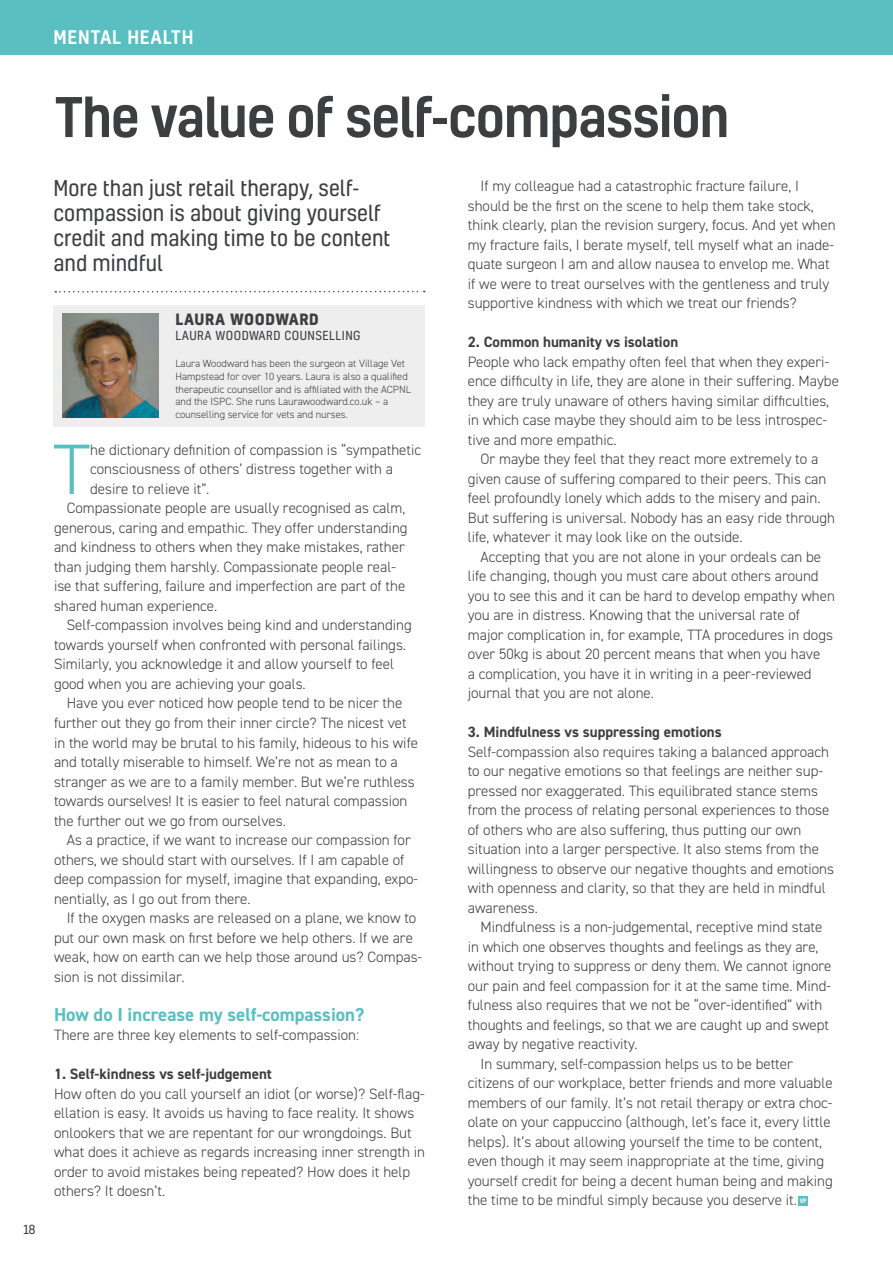
<style>
.page{position:relative;width:893px;height:1263px;background:#fff}
.page>*{position:absolute;margin:0;border:0;box-sizing:border-box;transform-origin:0 0}
.t1{font:300 71.55px "DIN2014";color:#5abfc0}
.t2{font:500 52.5px "Kelson";letter-spacing:-.02em;color:#3d3e40}
.t3{font:21px/25.2px "Kelson";color:#3d3e40}
.t4{font:700 18.75px "DIN2014";color:#5abfc0}
.t5{font:500 18px "Kelson";letter-spacing:.04em;color:#fff}
.t6{font:300 15px/19.5px "DIN2014";color:#3d3e40}
.t7{font:700 15px "DIN2014";color:#3d3e40}
.t8{font:700 15px "Kelson";letter-spacing:.04em;color:#3d3e40}
.t9{font:12px "Kelson";letter-spacing:.04em;color:#3d3e40}
.t10{font:300 10.5px/12.6px "DIN2014";color:#3d3e40}
.t11{font:500 6px "Kelson";color:#fff}
</style>
<div class="page">
<div style="left:0;top:0;width:893px;height:54px;background:#5abfc0"></div>
<svg style="left:55px;top:291px;width:370px;height:2px"></svg>
<div style="left:54px;top:305px;width:371px;height:121px;background:#eeeeef"></div>
<img style="left:62px;top:314px;width:96px;height:104px">
<div style="left:799px;top:1196px;width:9px;height:9px;background:#5abfc0"></div>
<p class="t5" style="left:54px;top:25px;width:142px">MENTAL HEALTH</p>
<p class="t9" style="left:23px;top:1221px;width:14px">18</p>
<p class="t2" style="left:54px;top:81px;width:677px">The value of self-compassion</p>
<p class="t3" style="left:54px;top:175px;width:339px">More than just retail therapy, self&shy;compassion is about giving yourself credit and making time to be content and mindful</p>
<p class="t8" style="left:175px;top:309px;width:145px">LAURA WOODWARD</p>
<p class="t9" style="left:175px;top:328px;width:187px">LAURA WOODWARD COUNSELLING</p>
<p class="t10" style="left:175px;top:357px;width:237px">Laura Woodward has been the surgeon at Village Vet Hampstead for over 10 years. Laura is also a qualified therapeutic counsellor and is affiliated with the ACPNL and the ISPC. She runs Laurawoodward.co.uk – a counselling service for vets and nurses.</p>
<p class="t1" style="left:53px;top:426px;width:38px">T</p>
<p class="t6" style="left:90px;top:440px;width:333px">he dictionary definition of compassion is “sympathetic consciousness of others’ distress together with a desire to relieve it”.</p>
<p class="t6" style="left:54px;top:499px;width:355px;text-indent:13px">Compassionate people are usually recognised as calm, generous, caring and empathic. They offer understanding and kindness to others when they make mistakes, rather than judging them harshly. Compassionate people real&shy;ise that suffering, failure and imperfection are part of the shared human experience.</p>
<p class="t6" style="left:54px;top:616px;width:359px;text-indent:13px">Self-compassion involves being kind and understanding towards yourself when confronted with personal failings.<br>Similarly, you acknowledge it and allow yourself to feel good when you are achieving your goals.</p>
<p class="t6" style="left:54px;top:694px;width:366px;text-indent:13px">Have you ever noticed how people tend to be nicer the further out they go from their inner circle? The nicest vet in the world may be brutal to his family, hideous to his wife and totally miserable to himself. We’re not as mean to a stranger as we are to a family member. But we’re ruthless towards ourselves! It is easier to feel natural compassion the further out we go from ourselves.</p>
<p class="t6" style="left:54px;top:830px;width:366px;text-indent:13px">As a practice, if we want to increase our compassion for others, we should start with ourselves. If I am capable of deep compassion for myself, imagine that expanding, expo&shy;nentially, as I go out from there.</p>
<p class="t6" style="left:54px;top:908px;width:370px;text-indent:13px">If the oxygen masks are released on a plane, we know to put our own mask on first before we help others. If we are weak, how on earth can we help those around us? Compas&shy;sion is not dissimilar.</p>
<p class="t4" style="left:54px;top:1001px;width:312px">How do I increase my self-compassion?</p>
<p class="t6" style="left:54px;top:1025px;width:307px">There are three key elements to self-compassion:</p>
<p class="t7" style="left:54px;top:1064px;width:219px">1. Self-kindness vs self-judgement</p>
<p class="t6" style="left:54px;top:1084px;width:373px">How often do you call yourself an idiot (or worse)? Self-flag&shy;ellation is easy. It avoids us having to face reality. It shows onlookers that we are repentant for our wrongdoings. But what does it achieve as regards increasing inner strength in order to avoid mistakes being repeated? How does it help others? It doesn’t.</p>
<p class="t6" style="left:468px;top:176px;width:369px;text-indent:13px">If my colleague had a catastrophic fracture failure, I should be the first on the scene to help them take stock, think clearly, plan the revision surgery, focus. And yet when my fracture fails, I berate myself, tell myself what an inade&shy;quate surgeon I am and allow nausea to envelop me. What if we were to treat ourselves with the gentleness and truly supportive kindness with which we treat our friends?</p>
<p class="t7" style="left:468px;top:332px;width:212px">2. Common humanity vs isolation</p>
<p class="t6" style="left:468px;top:352px;width:373px">People who lack empathy often feel that when they experi&shy;ence difficulty in life, they are alone in their suffering. Maybe they are truly unaware of others having similar difficulties, in which case maybe they should aim to be less introspec&shy;tive and more empathic.</p>
<p class="t6" style="left:468px;top:449px;width:369px;text-indent:13px">Or maybe they feel that they react more extremely to a given cause of suffering compared to their peers. This can feel profoundly lonely which adds to the misery and pain.<br>But suffering is universal. Nobody has an easy ride through life, whatever it may look like on the outside.</p>
<p class="t6" style="left:468px;top:547px;width:369px;text-indent:13px">Accepting that you are not alone in your ordeals can be life changing, though you must care about others around you to see this and it can be hard to develop empathy when you are in distress. Knowing that the universal rate of major complication in, for example, TTA procedures in dogs over 50kg is about 20 percent means that when you have<br>a complication, you have it in writing in a peer-reviewed journal that you are not alone.</p>
<p class="t7" style="left:468px;top:722px;width:255px">3. Mindfulness vs suppressing emotions</p>
<p class="t6" style="left:468px;top:742px;width:368px">Self-compassion also requires taking a balanced approach to our negative emotions so that feelings are neither sup&shy;pressed nor exaggerated. This equilibrated stance stems from the process of relating personal experiences to those of others who are also suffering, thus putting our own situation into a larger perspective. It also stems from the willingness to observe our negative thoughts and emotions with openness and clarity, so that they are held in mindful awareness.</p>
<p class="t6" style="left:468px;top:917px;width:365px;text-indent:13px">Mindfulness is a non-judgemental, receptive mind state in which one observes thoughts and feelings as they are, without trying to suppress or deny them. We cannot ignore our pain and feel compassion for it at the same time. Mind&shy;fulness also requires that we not be “over-identified” with thoughts and feelings, so that we are caught up and swept away by negative reactivity.</p>
<p class="t6" style="left:468px;top:1054px;width:367px;text-indent:13px">In summary, self-compassion helps us to be better citizens of our workplace, better friends and more valuable members of our family. It’s not retail therapy or extra choc&shy;olate on your cappuccino (although, let’s face it, every little helps). It’s about allowing yourself the time to be content, even though it may seem inappropriate at the time, giving yourself credit for being a decent human being and making the time to be mindful simply because you deserve it.</p>
<p class="t11" style="left:800px;top:1196px;width:8px">VP</p>
</div>
